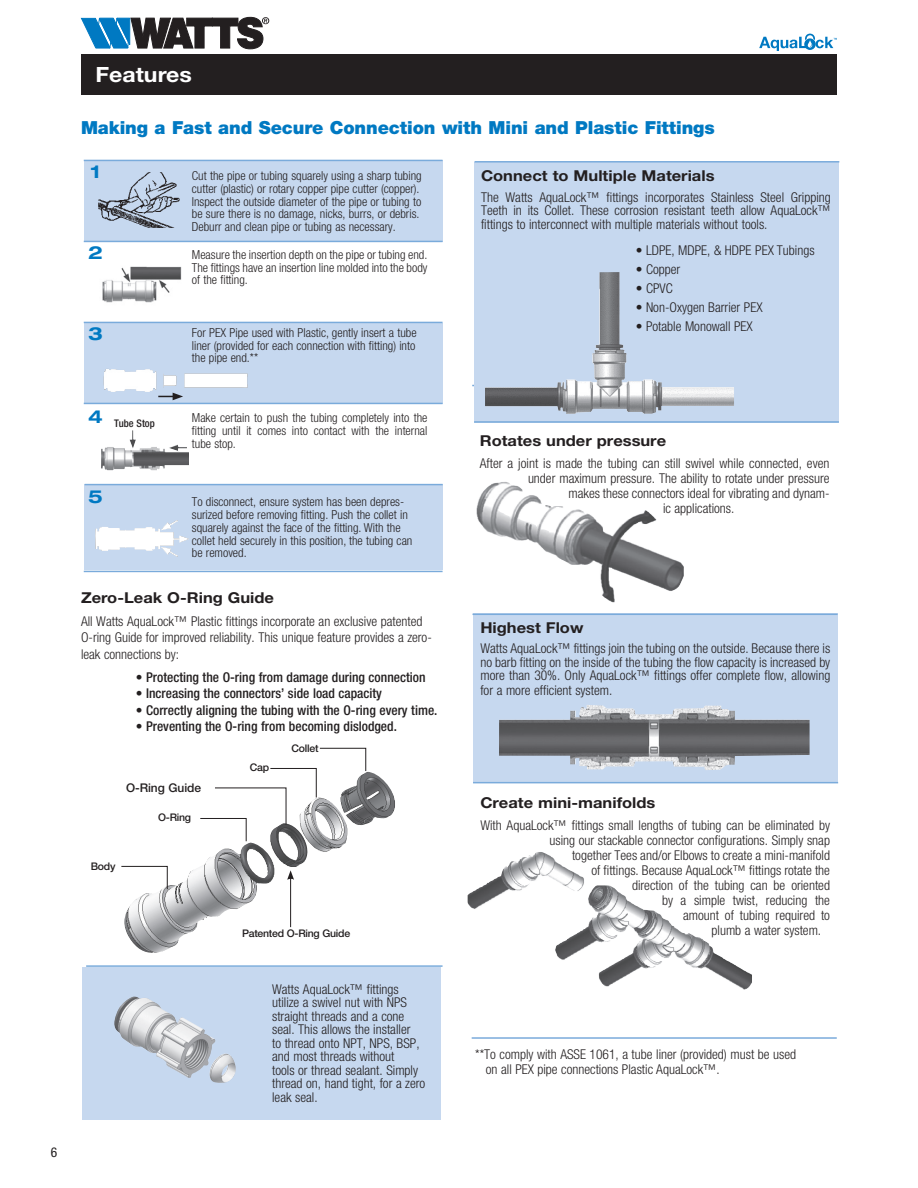
<style>
.page{position:relative;width:918px;height:1188px;background:#fff}
.page>*{position:absolute;margin:0;border:0;box-sizing:border-box;transform-origin:0 0}
.t1{font:700 21px "Helvetica Neue LT Std";color:#fff;scale:1.1 1}
.t2{font:900 18px "Helvetica Neue LT Std";letter-spacing:-.005em;color:#0079c2}
.t3{font:700 expanded 18px "Helvetica Neue LT Std";color:#0079c2}
.t4{font:700 15px "Helvetica Neue LT Std";color:#231f20;scale:1.1 1}
.t5{font:300 condensed 13.5px/13.5px "Helvetica Neue LT Std";color:#231f20}
.t6{font:500 condensed 13.5px "Helvetica Neue LT Std";color:#231f20}
.t7{font:condensed 13.5px "Helvetica Neue LT Std";color:#231f20}
.t8{font:300 condensed 12.45px/12.8px "Helvetica Neue LT Std";color:#231f20;text-align:justify}
.t9{font:500 12px "Helvetica Neue LT Std";letter-spacing:-.005em;color:#231f20}
.t10{font:500 10.5px "Helvetica Neue LT Std";letter-spacing:-.025em;color:#231f20}
.t11{font:500 condensed 10.5px "Helvetica Neue LT Std";color:#231f20}
</style>
<div class="page">
<svg style="left:81px;top:16px;width:188px;height:34px"></svg>
<div style="left:81px;top:54px;width:756px;height:41px;background:#231f20"></div>
<svg style="left:759px;top:33px;width:78px;height:18px"></svg>
<div style="left:82px;top:967px;width:358px;height:152px;background:#c6d8ef"></div>
<img style="left:114px;top:997px;width:122px;height:86px">
<div style="left:84px;top:161px;width:358px;height:81px;background:#c6d8ef"></div>
<img style="left:98px;top:172px;width:82px;height:56px">
<img style="left:102px;top:266px;width:80px;height:37px">
<div style="left:84px;top:323px;width:358px;height:81px;background:#c6d8ef"></div>
<img style="left:101px;top:430px;width:88px;height:40px">
<div style="left:84px;top:485px;width:358px;height:85px;background:#c6d8ef"></div>
<hr style="left:84px;top:160px;width:359px;height:1px;background:#7aabdb">
<hr style="left:84px;top:241px;width:359px;height:1px;background:#7aabdb">
<hr style="left:84px;top:322px;width:359px;height:1px;background:#7aabdb">
<hr style="left:84px;top:403px;width:359px;height:1px;background:#7aabdb">
<hr style="left:84px;top:571px;width:359px;height:1px;background:#7aabdb">
<img style="left:476px;top:482px;width:208px;height:120px">
<div style="left:473px;top:613px;width:365px;height:169px;background:#c6d8ef"></div>
<img style="left:468px;top:852px;width:130px;height:108px">
<hr style="left:472px;top:385px;width:365px;height:1px;background:#7aabdb">
<hr style="left:472px;top:614px;width:366px;height:1px;background:#7aabdb">
<hr style="left:473px;top:782px;width:365px;height:1px;background:#7aabdb">
<hr style="left:472px;top:1037px;width:365px;height:2px;background:#7aabdb">
<hr style="left:85px;top:484px;width:358px;height:1px;background:#7aabdb">
<hr style="left:86px;top:965px;width:357px;height:2px;background:#7aabdb">
<img style="left:104px;top:369px;width:144px;height:23px">
<div style="left:474px;top:162px;width:364px;height:260px;background:#c6d8ef"></div>
<hr style="left:475px;top:161px;width:364px;height:2px;background:#7aabdb">
<img style="left:485px;top:272px;width:249px;height:142px">
<img style="left:499px;top:705px;width:311px;height:65px">
<img style="left:95px;top:520px;width:94px;height:31px">
<svg style="left:158px;top:393px;width:25px;height:7px"></svg>
<hr style="left:474px;top:421px;width:365px;height:2px;background:#7aabdb">
<img style="left:124px;top:772px;width:271px;height:181px">
<svg style="left:121px;top:866px;width:47px;height:24px"></svg>
<svg style="left:200px;top:748px;width:167px;height:94px"></svg>
<hr style="left:290px;top:877px;width:1px;height:50px;background:#231f20">
<svg style="left:287px;top:870px;width:7px;height:10px"></svg>
<p class="t7" style="left:51px;top:1145px;width:8px">6</p>
<h1 class="t1" style="left:96px;top:61px;width:89px">Features</h1>
<h2 class="t2" style="left:81px;top:117px;width:635px">Making a Fast and Secure Connection with Mini and Plastic Fittings</h2>
<h2 class="t3" style="left:91px;top:161px;width:12px">1</h2>
<h2 class="t3" style="left:88px;top:242px;width:16px">2</h2>
<h2 class="t3" style="left:88px;top:323px;width:16px">3</h2>
<h2 class="t3" style="left:88px;top:405px;width:16px">4</h2>
<p class="t11" style="left:114px;top:417px;width:42px">Tube Stop</p>
<h2 class="t3" style="left:88px;top:485px;width:16px">5</h2>
<p class="t8" style="left:192px;top:169px;width:231px;text-align:left">Cut the pipe or tubing squarely using a sharp tubing cutter (plastic) or rotary copper pipe cutter (copper).<br>Inspect the outside diameter of the pipe or tubing to be sure there is no damage, nicks, burrs, or debris.<br>Deburr and clean pipe or tubing as necessary.</p>
<p class="t8" style="left:192px;top:248px;width:237px">Measure the insertion depth on the pipe or tubing end.<br>The fittings have an insertion line molded into the body of the fitting.</p>
<p class="t8" style="left:192px;top:326px;width:226px">For PEX Pipe used with Plastic, gently insert a tube liner (provided for each connection with fitting) into the pipe end.**</p>
<p class="t8" style="left:192px;top:411px;width:237px">Make certain to push the tubing completely into the fitting until it comes into contact with the internal tube stop.</p>
<p class="t8" style="left:192px;top:495px;width:222px;text-align:left">To disconnect, ensure system has been depres&shy;surized before removing fitting. Push the collet in squarely against the face of the fitting. With the collet held securely in this position, the tubing can be removed.</p>
<p class="t4" style="left:81px;top:588px;width:177px">Zero-Leak O-Ring Guide</p>
<p class="t5" style="left:81px;top:613px;width:352px;line-height:16.5px">All Watts AquaLock™ Plastic fittings incorporate an exclusive patented<br>O-ring Guide for improved reliability. This unique feature provides a zero&shy;leak connections by:</p>
<p class="t6" style="left:136px;top:669px;width:291px">• Protecting the O-ring from damage during connection</p>
<p class="t6" style="left:136px;top:686px;width:248px">• Increasing the connectors’ side load capacity</p>
<p class="t6" style="left:136px;top:702px;width:303px">• Correctly aligning the tubing with the O-ring every time.</p>
<p class="t6" style="left:136px;top:719px;width:263px">• Preventing the O-ring from becoming dislodged.</p>
<p class="t9" style="left:126px;top:781px;width:77px">O-Ring Guide</p>
<p class="t10" style="left:158px;top:811px;width:34px">O-Ring</p>
<p class="t10" style="left:91px;top:860px;width:26px">Body</p>
<p class="t10" style="left:250px;top:761px;width:21px">Cap</p>
<p class="t10" style="left:292px;top:742px;width:28px">Collet</p>
<p class="t10" style="left:242px;top:927px;width:110px">Patented O-Ring Guide</p>
<p class="t5" style="left:272px;top:982px;width:155px">Watts AquaLock™ fittings utilize a swivel nut with NPS straight threads and a cone seal. This allows the installer<br>to thread onto NPT, NPS, BSP, and most threads without<br>tools or thread sealant. Simply thread on, hand tight, for a zero leak seal.</p>
<p class="t4" style="left:481px;top:167px;width:214px">Connect to Multiple Materials</p>
<p class="t5" style="left:481px;top:190px;width:351px;text-align:justify">The Watts AquaLock™ fittings incorporates Stainless Steel Gripping Teeth in its Collet. These corrosion resistant teeth allow AquaLock™ fittings to interconnect with multiple materials without tools.</p>
<p class="t5" style="left:636px;top:243px;width:180px">• LDPE, MDPE, &amp; HDPE PEX Tubings</p>
<p class="t5" style="left:636px;top:262px;width:46px">• Copper</p>
<p class="t5" style="left:636px;top:281px;width:39px">• CPVC</p>
<p class="t5" style="left:636px;top:300px;width:128px">• Non-Oxygen Barrier PEX</p>
<p class="t5" style="left:636px;top:319px;width:119px">• Potable Monowall PEX</p>
<p class="t4" style="left:480px;top:432px;width:171px">Rotates under pressure</p>
<p class="t5" style="left:480px;top:456px;width:351px">After a joint is made the tubing can still swivel while connected, even</p>
<p class="t5" style="left:528px;top:471px;width:303px">under maximum pressure. The ability to rotate under pressure</p>
<p class="t5" style="left:569px;top:486px;width:263px">makes these connectors ideal for vibrating and dynam-</p>
<p class="t5" style="left:663px;top:501px;width:73px">ic applications.</p>
<p class="t4" style="left:480px;top:619px;width:95px">Highest Flow</p>
<p class="t5" style="left:480px;top:642px;width:351px;text-align:justify">Watts AquaLock™ fittings join the tubing on the outside. Because there is no barb fitting on the inside of the tubing the flow capacity is increased by more than 30%. Only AquaLock™ fittings offer complete flow, allowing</p>
<p class="t5" style="left:480px;top:684px;width:134px">for a more efficient system.</p>
<p class="t4" style="left:480px;top:794px;width:161px">Create mini-manifolds</p>
<p class="t5" style="left:480px;top:818px;width:351px">With AquaLock™ fittings small lengths of tubing can be eliminated by</p>
<p class="t5" style="left:550px;top:833px;width:282px">using our stackable connector configurations. Simply snap</p>
<p class="t5" style="left:572px;top:848px;width:259px">together Tees and/or Elbows to create a mini-manifold</p>
<p class="t5" style="left:592px;top:863px;width:240px">of fittings. Because AquaLock™ fittings rotate the</p>
<p class="t5" style="left:632px;top:878px;width:200px">direction of the tubing can be oriented</p>
<p class="t5" style="left:662px;top:893px;width:170px">by a simple twist, reducing the</p>
<p class="t5" style="left:683px;top:908px;width:149px">amount of tubing required to</p>
<p class="t5" style="left:712px;top:923px;width:111px">plumb a water system.</p>
<p class="t5" style="left:486px;top:1047px;width:312px;line-height:15px;text-indent:-11px">**To comply with ASSE 1061, a tube liner (provided) must be used on all PEX pipe connections Plastic AquaLock™.</p>
</div>
